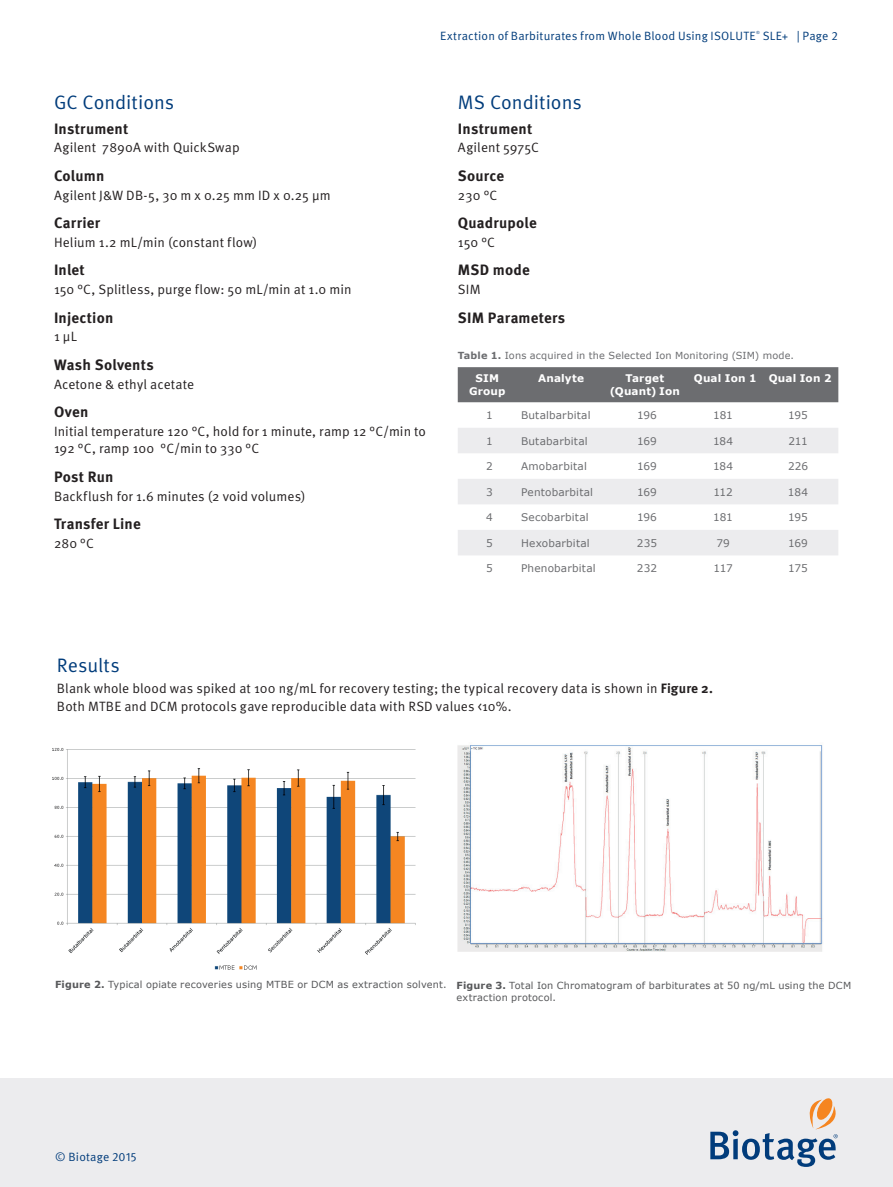
<style>
.page{position:relative;width:893px;height:1187px;background:#fff}
.page>*{position:absolute;margin:0;border:0;box-sizing:border-box;transform-origin:0 0}
.t1{font:19.5px "Meta OT Norm";color:#013c7b}
.t2{font:700 15px "Meta OT";letter-spacing:.01em;color:#231f20}
.t3{font:13.5px/17.2px "Meta OT Norm";letter-spacing:.01em;color:#231f20}
.t4{font:12px "Meta OT Norm";letter-spacing:.015em;color:#013c7b}
.t5{font:10.5px "Verdana";letter-spacing:.015em;color:#6c6d70}
.t6{font:700 10.5px/13.5px "Verdana";letter-spacing:.015em;color:#fff;text-align:center}
.t7{font:9.75px/12.1px "Verdana";letter-spacing:.02em;color:#57585a}
.t8{font:9.75px "Verdana";letter-spacing:.02em;color:#6c6d70}
.t9{font:4.35px "Meta OT Norm";color:#013c7b}
.s1{font-weight:700}
.s2{font-family:"Meta OT";font-weight:700}
</style>
<div class="page">
<div style="left:0;top:1078px;width:893px;height:108px;background:#ececee"></div>
<svg style="left:710px;top:1098px;width:128px;height:68px"></svg>
<div style="left:458px;top:367px;width:380px;height:35px;background:#6c6d70"></div>
<svg style="left:458px;top:428px;width:380px;height:127px;fill:#ececee"></svg>
<img style="left:52px;top:748px;width:364px;height:222px">
<img style="left:457px;top:745px;width:366px;height:207px">
<p class="t4" style="left:440px;top:29px;width:317px">Extraction of Barbiturates from Whole Blood Using ISOLUTE</p>
<p class="t9" style="left:756px;top:30px;width:5px">®</p>
<p class="t4" style="left:763px;top:29px;width:76px">SLE+ | Page 2</p>
<h1 class="t1" style="left:54px;top:91px;width:122px">GC Conditions</h1>
<p class="t2" style="left:54px;top:119px;width:76px">Instrument</p>
<p class="t3" style="left:54px;top:139px;width:187px">Agilent 7890A with QuickSwap</p>
<p class="t2" style="left:54px;top:167px;width:52px">Column</p>
<p class="t3" style="left:54px;top:186px;width:278px">Agilent J&amp;W DB-5, 30 m x 0.25 mm ID x 0.25 μm</p>
<p class="t2" style="left:54px;top:214px;width:48px">Carrier</p>
<p class="t3" style="left:54px;top:234px;width:205px">Helium 1.2 mL/min (constant flow)</p>
<p class="t2" style="left:54px;top:261px;width:32px">Inlet</p>
<p class="t3" style="left:54px;top:281px;width:299px">150 °C, Splitless, purge flow: 50 mL/min at 1.0 min</p>
<p class="t2" style="left:54px;top:308px;width:61px">Injection</p>
<p class="t3" style="left:54px;top:328px;width:24px">1 µL</p>
<p class="t2" style="left:54px;top:356px;width:101px">Wash Solvents</p>
<p class="t3" style="left:54px;top:376px;width:142px">Acetone &amp; ethyl acetate</p>
<p class="t2" style="left:54px;top:403px;width:36px">Oven</p>
<p class="t3" style="left:54px;top:423px;width:374px">Initial temperature 120 °C, hold for 1 minute, ramp 12 °C/min to<br>192 °C, ramp 100 °C/min to 330 °C</p>
<p class="t2" style="left:54px;top:467px;width:61px">Post Run</p>
<p class="t3" style="left:54px;top:487px;width:253px">Backflush for 1.6 minutes (2 void volumes)</p>
<p class="t2" style="left:54px;top:515px;width:88px">Transfer Line</p>
<p class="t3" style="left:54px;top:535px;width:41px">280 °C</p>
<h1 class="t1" style="left:458px;top:91px;width:125px">MS Conditions</h1>
<p class="t2" style="left:458px;top:119px;width:76px">Instrument</p>
<p class="t3" style="left:458px;top:139px;width:83px">Agilent 5975C</p>
<p class="t2" style="left:458px;top:167px;width:48px">Source</p>
<p class="t3" style="left:458px;top:186px;width:41px">230 °C</p>
<p class="t2" style="left:458px;top:214px;width:80px">Quadrupole</p>
<p class="t3" style="left:458px;top:234px;width:39px">150 °C</p>
<p class="t2" style="left:458px;top:261px;width:73px">MSD mode</p>
<p class="t3" style="left:458px;top:281px;width:24px">SIM</p>
<p class="t2" style="left:458px;top:308px;width:109px">SIM Parameters</p>
<p class="t8" style="left:458px;top:349px;width:338px"><span class="s1">Table 1.</span> Ions acquired in the Selected Ion Monitoring (SIM) mode.</p>
<p class="t6" style="left:469px;top:371px;width:38px">SIM<br>Group</p>
<p class="t6" style="left:538px;top:371px;width:48px">Analyte</p>
<p class="t6" style="left:610px;top:371px;width:72px">Target (Quant) Ion</p>
<p class="t6" style="left:694px;top:371px;width:139px">Qual Ion 1 Qual Ion 2</p>
<p class="t5" style="left:486px;top:408px;width:8px">1</p>
<p class="t5" style="left:521px;top:408px;width:71px">Butalbarbital</p>
<p class="t5" style="left:637px;top:408px;width:21px">196</p>
<p class="t5" style="left:713px;top:408px;width:21px">181</p>
<p class="t5" style="left:788px;top:408px;width:21px">195</p>
<p class="t5" style="left:486px;top:434px;width:8px">1</p>
<p class="t5" style="left:521px;top:434px;width:68px">Butabarbital</p>
<p class="t5" style="left:637px;top:434px;width:21px">169</p>
<p class="t5" style="left:713px;top:434px;width:22px">184</p>
<p class="t5" style="left:788px;top:434px;width:21px">211</p>
<p class="t5" style="left:486px;top:459px;width:8px">2</p>
<p class="t5" style="left:521px;top:459px;width:67px">Amobarbital</p>
<p class="t5" style="left:637px;top:459px;width:21px">169</p>
<p class="t5" style="left:713px;top:459px;width:22px">184</p>
<p class="t5" style="left:788px;top:459px;width:22px">226</p>
<p class="t5" style="left:486px;top:485px;width:8px">3</p>
<p class="t5" style="left:521px;top:485px;width:73px">Pentobarbital</p>
<p class="t5" style="left:637px;top:485px;width:21px">169</p>
<p class="t5" style="left:713px;top:485px;width:21px">112</p>
<p class="t5" style="left:788px;top:485px;width:22px">184</p>
<p class="t5" style="left:486px;top:510px;width:8px">4</p>
<p class="t5" style="left:521px;top:510px;width:69px">Secobarbital</p>
<p class="t5" style="left:637px;top:510px;width:21px">196</p>
<p class="t5" style="left:713px;top:510px;width:21px">181</p>
<p class="t5" style="left:788px;top:510px;width:21px">195</p>
<p class="t5" style="left:486px;top:536px;width:8px">5</p>
<p class="t5" style="left:521px;top:536px;width:70px">Hexobarbital</p>
<p class="t5" style="left:637px;top:536px;width:22px">235</p>
<p class="t5" style="left:716px;top:536px;width:15px">79</p>
<p class="t5" style="left:788px;top:536px;width:21px">169</p>
<p class="t5" style="left:486px;top:561px;width:8px">5</p>
<p class="t5" style="left:521px;top:561px;width:76px">Phenobarbital</p>
<p class="t5" style="left:637px;top:561px;width:22px">232</p>
<p class="t5" style="left:713px;top:561px;width:21px">117</p>
<p class="t5" style="left:788px;top:561px;width:21px">175</p>
<h1 class="t1" style="left:57px;top:653px;width:64px">Results</h1>
<p class="t3" style="left:57px;top:680px;width:657px">Blank whole blood was spiked at 100 ng/mL for recovery testing; the typical recovery data is shown in <span class="s2">Figure 2.<br></span>Both MTBE and DCM protocols gave reproducible data with RSD values &lt;10%.</p>
<p class="t7" style="left:457px;top:978px;width:396px;text-indent:-401px"><span class="s1">Figure 2.</span> Typical opiate recoveries using MTBE or DCM as extraction solvent. <span class="s1">Figure 3.</span> Total Ion Chromatogram of barbiturates at 50 ng/mL using the DCM extraction protocol.</p>
<p class="t4" style="left:55px;top:1149px;width:83px">© Biotage 2015</p>
</div>
